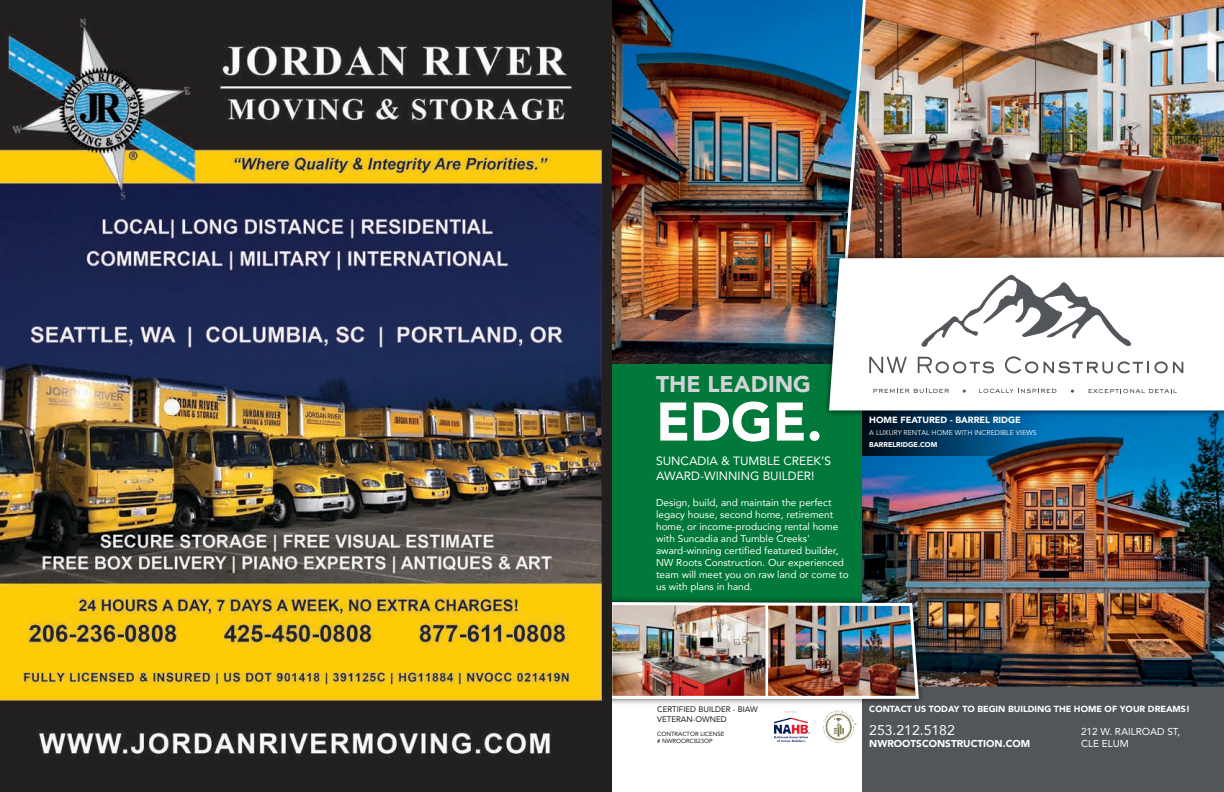
<style>
.page{position:relative;width:1224px;height:792px;background:#fff}
.page>*{position:absolute;margin:0;border:0;box-sizing:border-box;transform-origin:0 0}
.t1{font:900 53.8px "Avenir";color:#fff}
.t2{font:900 22.7px "Avenir";color:#d1d4d6}
.t3{font:14px "Avenir";color:#fff}
.t4{font:12px/14.4px "Avenir";color:#fff}
.t5{font:10px/12px "Avenir";color:#fff}
.t6{font:900 10px "Avenir";color:#fff}
.t7{font:900 9px "Avenir";color:#fff}
.t8{font:900 8.9px "Avenir";color:#fff}
.t9{font:8px/9.6px "Avenir";color:#19161b}
.t10{font:7px "Avenir";color:#fff}
.t11{font:900 7px "Avenir";color:#fff}
.t12{font:6px/7.2px "Avenir";color:#19161b}
</style>
<div class="page">
<img style="left:0;top:0;width:612px;height:792px">
<img style="left:862px;top:419px;width:362px;height:268px">
<svg style="left:862px;top:419px;width:179px;height:36px;background:#013a60"></svg>
<div style="left:862px;top:687px;width:362px;height:105px;background:#525559"></div>
<div style="left:612px;top:363px;width:250px;height:287px;background:#00793a"></div>
<img style="left:774px;top:710px;width:35px;height:32px">
<img style="left:612px;top:0;width:231px;height:363px">
<img style="left:843px;top:0;width:381px;height:247px">
<img style="left:820px;top:247px;width:404px;height:172px">
<svg style="left:829px;top:257px;width:395px;height:153px"></svg>
<img style="left:823px;top:710px;width:34px;height:33px">
<svg style="left:869px;top:357px;width:38px;height:16px"></svg>
<svg style="left:918px;top:274px;width:265px;height:99px"></svg>
<svg style="left:873px;top:389px;width:76px;height:4px"></svg>
<svg style="left:979px;top:389px;width:77px;height:4px"></svg>
<svg style="left:1089px;top:389px;width:88px;height:4px"></svg>
<img style="left:612px;top:593px;width:316px;height:115px">
<svg style="left:612px;top:602px;width:307px;height:97px"></svg>
<img style="left:612px;top:605px;width:154px;height:91px">
<img style="left:768px;top:606px;width:148px;height:90px">
<h2 class="t2" style="left:656px;top:364px;width:156px">THE LEADING</h2>
<h1 class="t1" style="left:656px;top:376px;width:168px">EDGE.</h1>
<p class="t4" style="left:656px;top:454px;width:176px">SUNCADIA &amp; TUMBLE CREEK’S<br>AWARD-WINNING BUILDER!</p>
<p class="t5" style="left:656px;top:496px;width:194px">Design, build, and maintain the perfect legacy house, second home, retirement home, or income-producing rental home with Suncadia and Tumble Creeks' award-winning certified featured builder, NW Roots Construction. Our experienced team will meet you on raw land or come to us with plans in hand.</p>
<p class="t7" style="left:869px;top:412px;width:153px">HOME FEATURED - BARREL RIDGE</p>
<p class="t10" style="left:869px;top:429px;width:169px">A LUXURY RENTAL HOME WITH INCREDIBLE VIEWS</p>
<p class="t11" style="left:869px;top:439px;width:70px">BARRELRIDGE.COM</p>
<p class="t9" style="left:657px;top:704px;width:102px">CERTIFIED BUILDER - BIAW<br>VETERAN-OWNED</p>
<p class="t12" style="left:657px;top:730px;width:69px">CONTRACTOR LICENSE # NWROORC823OP</p>
<p class="t8" style="left:869px;top:702px;width:322px">CONTACT US TODAY TO BEGIN BUILDING THE HOME OF YOUR DREAMS!</p>
<p class="t5" style="left:1081px;top:725px;width:101px">212 W. RAILROAD ST,<br>CLE ELUM</p>
<h3 class="t3" style="left:869px;top:719px;width:87px">253.212.5182</h3>
<p class="t6" style="left:869px;top:735px;width:163px">NWROOTSCONSTRUCTION.COM</p>
</div>
